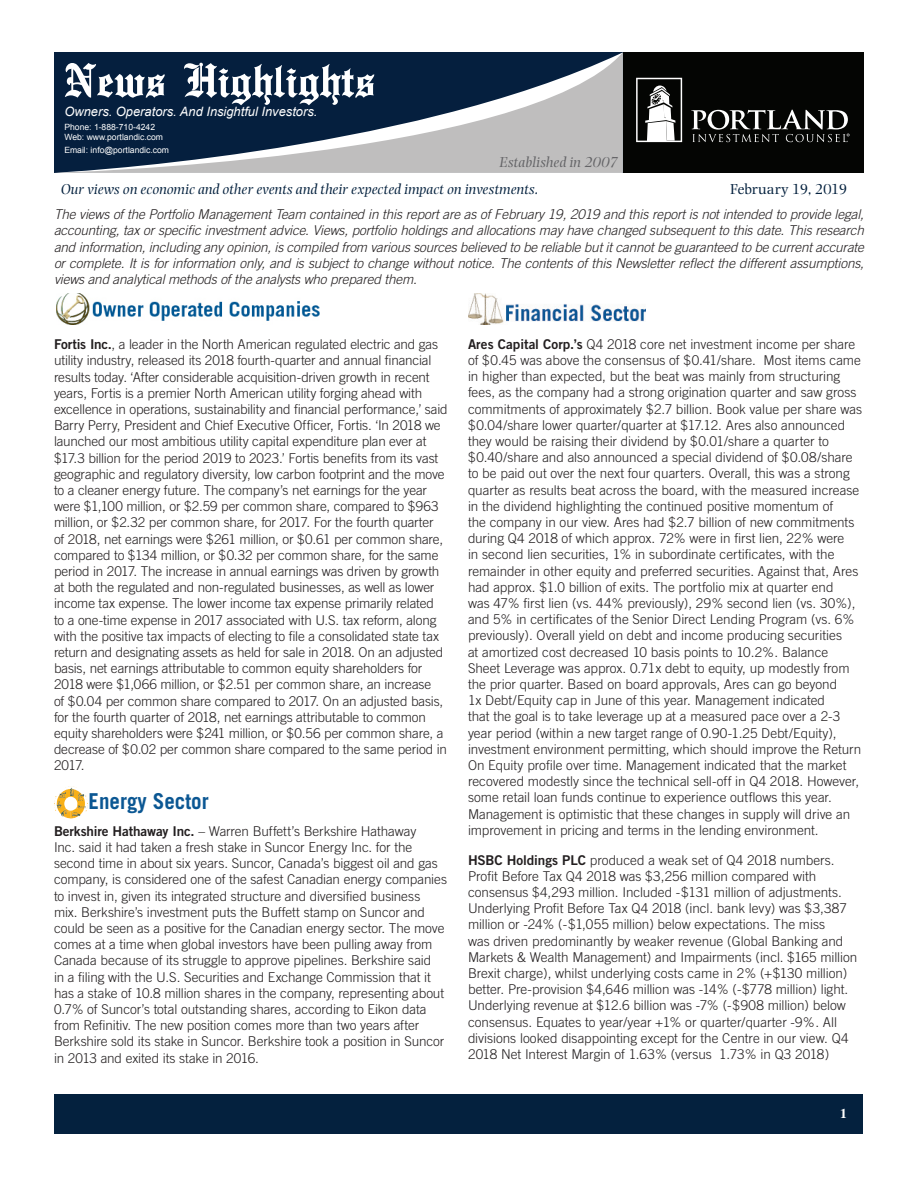
<style>
.page{position:relative;width:918px;height:1188px;background:#fff}
.page>*{position:absolute;margin:0;border:0;box-sizing:border-box;transform-origin:0 0}
.t1{font:500 51px "English Towne";color:#fff}
.t2{font:700 21.9px "Trade Gothic";color:#0b5793;scale:.96 1}
.t3{font:italic 15px "Photina";color:#04213e}
.t4{font:italic 15px "Photina";color:#636366}
.t5{font:15px "Photina";letter-spacing:-.005em;color:#04213e}
.Article_-_Body{font:300 13.5px/16.2px "Trade Gothic";letter-spacing:-.005em;color:#231f20}
.t6{font:italic 300 13.5px/16.2px "Trade Gothic";letter-spacing:-.01em;color:#231f20;text-align:justify}
.t7{font:700 13.5px "Times";color:#fff}
.t8{font:italic 12.9px "Arial";color:#fff}
.t9{font:8.55px/10.4px "Arial";color:#fff}
.s1{font-family:"Trade Gothic Bold Two";font-weight:400}
</style>
<div class="page">
<div style="left:606px;top:52px;width:258px;height:121px;background:#040503"></div>
<div style="left:55px;top:1094px;width:808px;height:39px;background:#04213e"></div>
<svg style="left:54px;top:53px;width:569px;height:120px;background:#4d5d71"></svg>
<svg style="left:636px;top:78px;width:46px;height:64px"></svg>
<svg style="left:691px;top:110px;width:159px;height:32px"></svg>
<svg style="left:54px;top:786px;width:34px;height:33px"></svg>
<img style="left:56px;top:293px;width:263px;height:32px">
<img style="left:468px;top:293px;width:177px;height:32px">
<h1 class="t1" style="left:64px;top:51px;width:312px">News Highlights</h1>
<p class="t8" style="left:64px;top:103px;width:255px">Owners. Operators. And Insightful Investors.</p>
<p class="t9" style="left:64px;top:122px;width:100px">Phone: 1-888-710-4242<br>Web: www.portlandic.com</p>
<p class="t9" style="left:64px;top:145px;width:106px">Email: info@portlandic.com</p>
<p class="t4" style="left:499px;top:153px;width:120px">Established in 2007</p>
<p class="t3" style="left:61px;top:181px;width:479px">Our views on economic and other events and their expected impact on investments.</p>
<p class="t5" style="left:731px;top:180px;width:119px">February 19, 2019</p>
<p class="t6" style="left:54px;top:206px;width:812px">The views of the Portfolio Management Team contained in this report are as of February 19, 2019 and this report is not intended to provide legal, accounting, tax or specific investment advice. Views, portfolio holdings and allocations may have changed subsequent to this date. This research and information, including any opinion, is compiled from various sources believed to be reliable but it cannot be guaranteed to be current accurate or complete. It is for information only, and is subject to change without notice. The contents of this Newsletter reflect the different assumptions, views and analytical methods of the analysts who prepared them.</p>
<p class="Article_-_Body" style="left:54px;top:336px;width:395px"><span class="s1">Fortis Inc.</span>, a leader in the North American regulated electric and gas utility industry, released its 2018 fourth-quarter and annual financial results today. ‘After considerable acquisition-driven growth in recent years, Fortis is a premier North American utility forging ahead with excellence in operations, sustainability and financial performance,’ said Barry Perry, President and Chief Executive Officer, Fortis. ‘In 2018 we launched our most ambitious utility capital expenditure plan ever at $17.3 billion for the period 2019 to 2023.’ Fortis benefits from its vast geographic and regulatory diversity, low carbon footprint and the move to a cleaner energy future. The company’s net earnings for the year were $1,100 million, or $2.59 per common share, compared to $963 million, or $2.32 per common share, for 2017. For the fourth quarter<br>of 2018, net earnings were $261 million, or $0.61 per common share, compared to $134 million, or $0.32 per common share, for the same period in 2017. The increase in annual earnings was driven by growth at both the regulated and non-regulated businesses, as well as lower income tax expense. The lower income tax expense primarily related to a one-time expense in 2017 associated with U.S. tax reform, along with the positive tax impacts of electing to file a consolidated state tax return and designating assets as held for sale in 2018. On an adjusted basis, net earnings attributable to common equity shareholders for 2018 were $1,066 million, or $2.51 per common share, an increase<br>of $0.04 per common share compared to 2017. On an adjusted basis, for the fourth quarter of 2018, net earnings attributable to common equity shareholders were $241 million, or $0.56 per common share, a decrease of $0.02 per common share compared to the same period in 2017.</p>
<h2 class="t2" style="left:89px;top:788px;width:127px">Energy Sector</h2>
<p class="Article_-_Body" style="left:54px;top:823px;width:395px"><span class="s1">Berkshire Hathaway Inc.</span> – Warren Buffett’s Berkshire Hathaway<br>Inc. said it had taken a fresh stake in Suncor Energy Inc. for the second time in about six years. Suncor, Canada’s biggest oil and gas company, is considered one of the safest Canadian energy companies to invest in, given its integrated structure and diversified business mix. Berkshire’s investment puts the Buffett stamp on Suncor and could be seen as a positive for the Canadian energy sector. The move comes at a time when global investors have been pulling away from Canada because of its struggle to approve pipelines. Berkshire said<br>in a filing with the U.S. Securities and Exchange Commission that it has a stake of 10.8 million shares in the company, representing about 0.7% of Suncor’s total outstanding shares, according to Eikon data from Refinitiv. The new position comes more than two years after Berkshire sold its stake in Suncor. Berkshire took a position in Suncor in 2013 and exited its stake in 2016.</p>
<p class="Article_-_Body" style="left:468px;top:336px;width:396px"><span class="s1">Ares Capital Corp.’s</span> Q4 2018 core net investment income per share of $0.45 was above the consensus of $0.41/share. Most items came in higher than expected, but the beat was mainly from structuring fees, as the company had a strong origination quarter and saw gross commitments of approximately $2.7 billion. Book value per share was $0.04/share lower quarter/quarter at $17.12. Ares also announced they would be raising their dividend by $0.01/share a quarter to $0.40/share and also announced a special dividend of $0.08/share to be paid out over the next four quarters. Overall, this was a strong quarter as results beat across the board, with the measured increase in the dividend highlighting the continued positive momentum of<br>the company in our view. Ares had $2.7 billion of new commitments during Q4 2018 of which approx. 72% were in first lien, 22% were<br>in second lien securities, 1% in subordinate certificates, with the remainder in other equity and preferred securities. Against that, Ares had approx. $1.0 billion of exits. The portfolio mix at quarter end<br>was 47% first lien (vs. 44% previously), 29% second lien (vs. 30%), and 5% in certificates of the Senior Direct Lending Program (vs. 6% previously). Overall yield on debt and income producing securities<br>at amortized cost decreased 10 basis points to 10.2%. Balance Sheet Leverage was approx. 0.71x debt to equity, up modestly from the prior quarter. Based on board approvals, Ares can go beyond<br>1x Debt/Equity cap in June of this year. Management indicated<br>that the goal is to take leverage up at a measured pace over a 2-3 year period (within a new target range of 0.90-1.25 Debt/Equity), investment environment permitting, which should improve the Return On Equity profile over time. Management indicated that the market recovered modestly since the technical sell-off in Q4 2018. However, some retail loan funds continue to experience outflows this year.<br>Management is optimistic that these changes in supply will drive an improvement in pricing and terms in the lending environment.</p>
<p class="Article_-_Body" style="left:468px;top:851px;width:391px"><span class="s1">HSBC Holdings PLC</span> produced a weak set of Q4 2018 numbers.<br>Profit Before Tax Q4 2018 was $3,256 million compared with consensus $4,293 million. Included -$131 million of adjustments.<br>Underlying Profit Before Tax Q4 2018 (incl. bank levy) was $3,387 million or -24% (-$1,055 million) below expectations. The miss<br>was driven predominantly by weaker revenue (Global Banking and Markets &amp; Wealth Management) and Impairments (incl. $165 million Brexit charge), whilst underlying costs came in 2% (+$130 million) better. Pre-provision $4,646 million was -14% (-$778 million) light.<br>Underlying revenue at $12.6 billion was -7% (-$908 million) below consensus. Equates to year/year +1% or quarter/quarter -9%. All divisions looked disappointing except for the Centre in our view. Q4<br>2018 Net Interest Margin of 1.63% (versus 1.73% in Q3 2018)</p>
<p class="t7" style="left:840px;top:1100px;width:8px">1</p>
</div>
